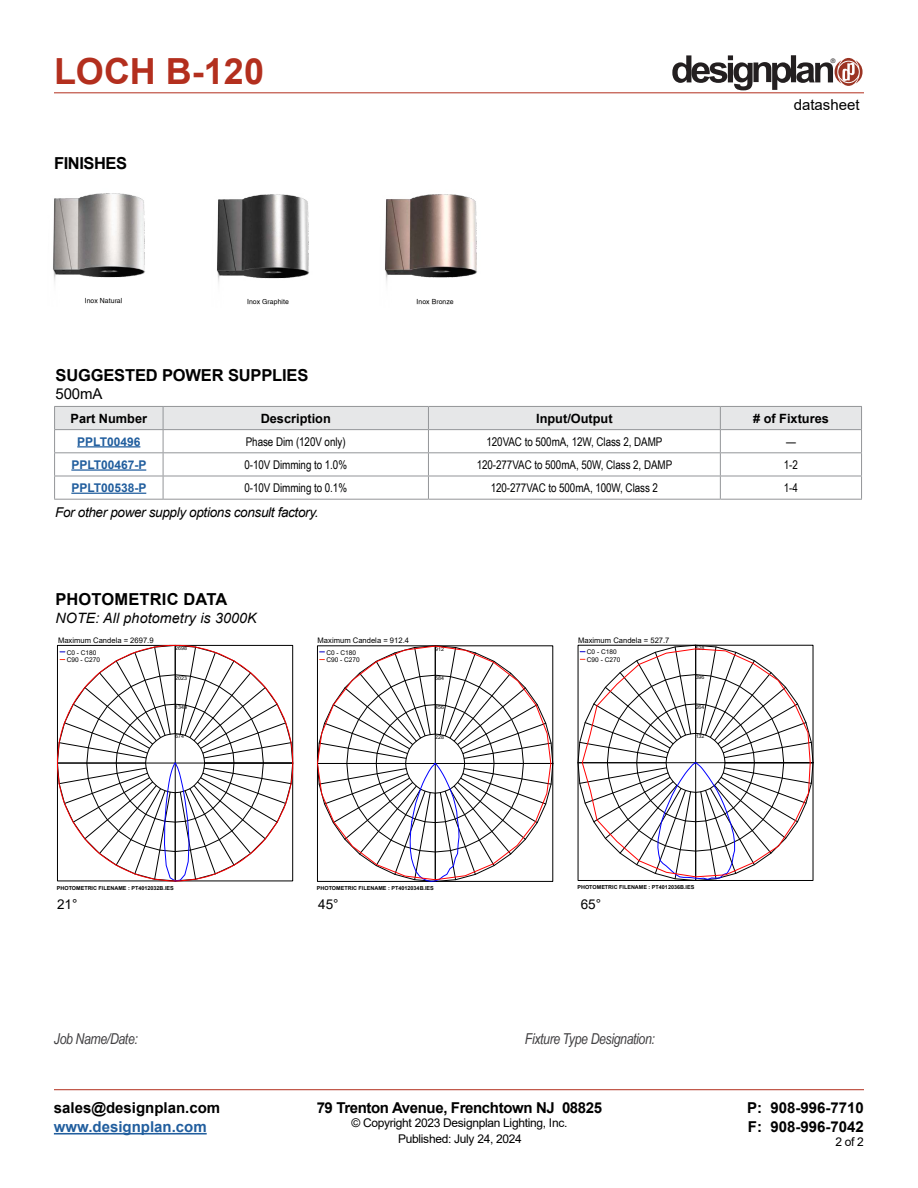
<style>
.page{position:relative;width:918px;height:1188px;background:#fff}
.page>*{position:absolute;margin:0;border:0;box-sizing:border-box;transform-origin:0 0}
.t1{font:700 36px "Arial";color:#b32f1e}
.t2{font:700 16.5px "Arial";letter-spacing:-.01em;color:#000}
.t3{font:700 16.5px "Arial";letter-spacing:.01em;color:#000}
.t4{font:700 15px/19.5px "Arial";color:#000}
.t5{font:italic 15px "Arial Narrow";letter-spacing:-.025em;color:#414042}
.t6{font:700 15px "Arial";letter-spacing:-.025em;color:#000}
.t7{font:700 15px "Arial";color:#215e9e}
.t8{font:15px "Arial";color:#000}
.t9{font:italic 14.25px "Arial";letter-spacing:.01em;color:#000}
.t10{font:italic 13.5px "Arial";letter-spacing:-.025em;color:#000}
.t11{font:13.5px "Arial";color:#000}
.t12{font:700 12.75px "Arial";color:#000}
.t13{font:12px "Arial Narrow";letter-spacing:-.005em;color:#000}
.t14{font:12px "Arial";letter-spacing:-.025em;color:#000}
.t15{font:700 12px "Arial";color:#215e9e}
.t16{font:7.65px "Arial";color:#000}
.t17{font:6.9px "Helvetica";letter-spacing:.01em;color:#000}
.t18{font:6.6px/7.4px "Arial";color:#000}
.t19{font:6.3px "Helvetica";color:#231f20}
.t20{font:700 5.4px "Arial";color:#000}
.t21{font:5.25px "Arial";letter-spacing:.005em;color:#000}
</style>
<div class="page">
<hr style="left:54px;top:93px;width:810px;height:1px;background:#b32f1e">
<hr style="left:54px;top:1089px;width:810px;height:1px;background:#b32f1e">
<hr style="left:54px;top:1133px;width:153px;height:2px;background:#215e9e">
<svg style="left:672px;top:55px;width:191px;height:35px"></svg>
<img style="left:53px;top:193px;width:92px;height:90px">
<img style="left:385px;top:194px;width:92px;height:89px">
<img style="left:217px;top:194px;width:92px;height:89px">
<hr style="left:54px;top:499px;width:109px;height:1px;background:#939598">
<hr style="left:163px;top:499px;width:265px;height:1px;background:#939598">
<hr style="left:428px;top:499px;width:292px;height:1px;background:#939598">
<svg style="left:54px;top:406px;width:808px;height:93px"></svg>
<hr style="left:720px;top:499px;width:142px;height:1px;background:#939598">
<hr style="left:77px;top:446px;width:63px;height:1px;background:#215e9e">
<hr style="left:71px;top:469px;width:75px;height:2px;background:#215e9e">
<hr style="left:71px;top:493px;width:75px;height:1px;background:#215e9e">
<svg style="left:59px;top:647px;width:234px;height:234px"></svg>
<svg style="left:319px;top:647px;width:232px;height:235px"></svg>
<svg style="left:578px;top:645px;width:235px;height:236px"></svg>
<svg style="left:580px;top:647px;width:231px;height:233px"></svg>
<h1 class="t1" style="left:54px;top:46px;width:212px">LOCH B-120</h1>
<p class="t19" style="left:831px;top:57px;width:6px">®</p>
<h2 class="t2" style="left:54px;top:152px;width:75px">FINISHES</h2>
<p class="t17" style="left:85px;top:297px;width:39px">Inox Natural</p>
<p class="t17" style="left:247px;top:297px;width:43px">Inox Graphite</p>
<p class="t17" style="left:417px;top:297px;width:39px">Inox Bronze</p>
<p class="t8" style="left:794px;top:95px;width:67px">datasheet</p>
<h2 class="t2" style="left:56px;top:363px;width:254px">SUGGESTED POWER SUPPLIES</h2>
<p class="t8" style="left:56px;top:383px;width:48px">500mA</p>
<p class="t12" style="left:71px;top:409px;width:78px">Part Number</p>
<p class="t12" style="left:261px;top:409px;width:72px">Description</p>
<p class="t12" style="left:536px;top:409px;width:78px">Input/Output</p>
<p class="t12" style="left:753px;top:409px;width:77px"># of Fixtures</p>
<p class="t15" style="left:77px;top:433px;width:65px">PPLT00496</p>
<p class="t13" style="left:246px;top:433px;width:101px">Phase Dim (120V only)</p>
<p class="t13" style="left:486px;top:433px;width:178px">120VAC to 500mA, 12W, Class 2, DAMP</p>
<p class="t13" style="left:786px;top:433px;width:11px">—</p>
<p class="t15" style="left:71px;top:456px;width:77px">PPLT00467-P</p>
<p class="t13" style="left:244px;top:456px;width:104px">0-10V Dimming to 1.0%</p>
<p class="t13" style="left:477px;top:456px;width:197px">120-277VAC to 500mA, 50W, Class 2, DAMP</p>
<p class="t13" style="left:784px;top:456px;width:16px">1-2</p>
<p class="t15" style="left:71px;top:479px;width:77px">PPLT00538-P</p>
<p class="t13" style="left:244px;top:479px;width:104px">0-10V Dimming to 0.1%</p>
<p class="t13" style="left:491px;top:479px;width:169px">120-277VAC to 500mA, 100W, Class 2</p>
<p class="t13" style="left:784px;top:479px;width:16px">1-4</p>
<p class="t10" style="left:55px;top:504px;width:265px">For other power supply options consult factory.</p>
<h2 class="t3" style="left:55px;top:587px;width:174px">PHOTOMETRIC DATA</h2>
<p class="t9" style="left:55px;top:609px;width:203px">NOTE: All photometry is 3000K</p>
<p class="t16" style="left:58px;top:635px;width:97px">Maximum Candela = 2697.9</p>
<p class="t18" style="left:67px;top:649px;width:35px">C0 - C180<br>C90 - C270</p>
<p class="t21" style="left:175px;top:645px;width:13px">2698</p>
<p class="t16" style="left:318px;top:635px;width:93px">Maximum Candela = 912.4</p>
<p class="t18" style="left:326px;top:649px;width:35px">C0 - C180<br>C90 - C270</p>
<p class="t21" style="left:435px;top:645px;width:10px">912</p>
<p class="t16" style="left:578px;top:635px;width:93px">Maximum Candela = 527.7</p>
<p class="t18" style="left:587px;top:648px;width:35px">C0 - C180<br>C90 - C270</p>
<p class="t21" style="left:696px;top:645px;width:10px">528</p>
<p class="t21" style="left:175px;top:674px;width:13px">2023</p>
<p class="t21" style="left:435px;top:675px;width:10px">684</p>
<p class="t21" style="left:696px;top:674px;width:10px">396</p>
<p class="t21" style="left:175px;top:704px;width:13px">1349</p>
<p class="t21" style="left:435px;top:704px;width:10px">456</p>
<p class="t21" style="left:696px;top:703px;width:10px">264</p>
<p class="t21" style="left:175px;top:733px;width:10px">674</p>
<p class="t21" style="left:435px;top:733px;width:10px">228</p>
<p class="t21" style="left:696px;top:733px;width:10px">132</p>
<p class="t20" style="left:57px;top:885px;width:119px">PHOTOMETRIC FILENAME : PT4012032B.IES</p>
<p class="t20" style="left:317px;top:884px;width:119px">PHOTOMETRIC FILENAME : PT4012034B.IES</p>
<p class="t20" style="left:577px;top:883px;width:118px">PHOTOMETRIC FILENAME : PT4012036B.IES</p>
<p class="t11" style="left:57px;top:895px;width:22px">21°</p>
<p class="t11" style="left:318px;top:895px;width:22px">45°</p>
<p class="t11" style="left:581px;top:895px;width:22px">65°</p>
<p class="t5" style="left:54px;top:1028px;width:85px">Job Name/Date:</p>
<p class="t5" style="left:525px;top:1029px;width:132px">Fixture Type Designation:</p>
<p class="t4" style="left:54px;top:1098px;width:168px">sales@designplan.com</p>
<p class="t7" style="left:54px;top:1116px;width:154px">www.designplan.com</p>
<p class="t6" style="left:317px;top:1097px;width:287px">79 Trenton Avenue, Frenchtown NJ 08825</p>
<p class="t14" style="left:351px;top:1115px;width:217px">© Copyright 2023 Designplan Lighting, Inc.</p>
<p class="t4" style="left:747px;top:1098px;width:118px">P: 908-996-7710<br>F: 908-996-7042</p>
<p class="t14" style="left:398px;top:1130px;width:125px">Published: July 24, 2024</p>
<p class="t14" style="left:835px;top:1133px;width:30px">2 of 2</p>
</div>
